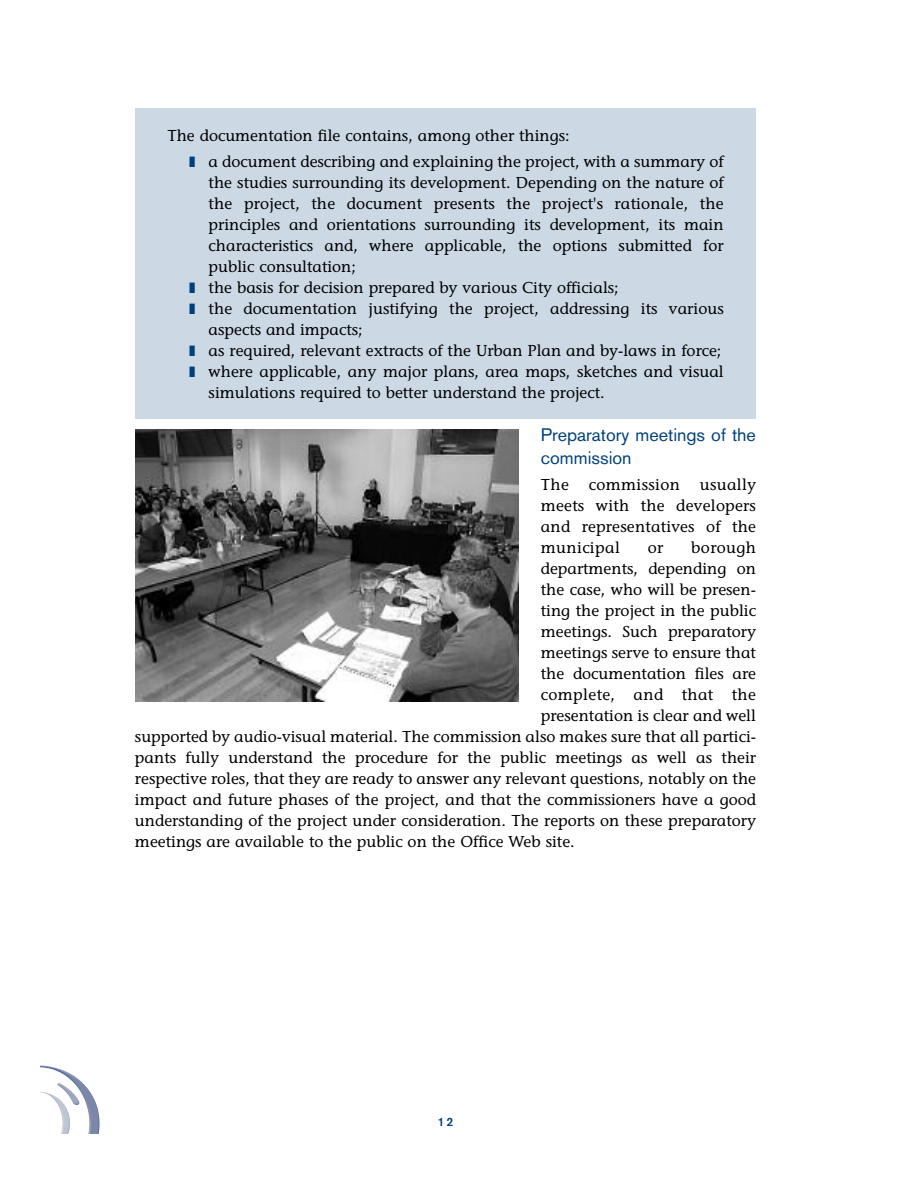
<style>
.page{position:relative;width:918px;height:1188px;background:#fff}
.page>*{position:absolute;margin:0;border:0;box-sizing:border-box;transform-origin:0 0}
.t1{font:18px/22.5px "Akzidenz Grotesk BE";color:#00407a}
.t2{font:15.75px/21px "Stone Informal";color:#000}
.t3{font:15.75px "Stone Informal";letter-spacing:.025em;color:#000}
.t4{font:500 12px "Akzidenz Grotesk BE";color:#00407a}
.s1{color:#00407a}
</style>
<div class="page">
<div style="left:135px;top:108px;width:621px;height:310px;background:#ccd9e4"></div>
<img style="left:41px;top:1065px;width:59px;height:69px">
<img style="left:135px;top:429px;width:383px;height:273px">
<p class="t2" style="left:189px;top:122px;width:536px;line-height:26.4px;text-indent:-22px">The documentation file contains, among other things:<br><span class="s1">❚</span> a document describing and explaining the project, with a summary of</p>
<p class="t2" style="left:209px;top:172px;width:517px">the studies surrounding its development. Depending on the nature of</p>
<p class="t2" style="left:209px;top:193px;width:517px">the project, the document presents the project's rationale, the</p>
<p class="t2" style="left:209px;top:214px;width:517px">principles and orientations surrounding its development, its main</p>
<p class="t2" style="left:209px;top:235px;width:517px">characteristics and, where applicable, the options submitted for</p>
<p class="t2" style="left:209px;top:256px;width:149px">public consultation;</p>
<p class="t2" style="left:189px;top:277px;width:431px"><span class="s1">❚</span> the basis for decision prepared by various City officials;</p>
<p class="t2" style="left:189px;top:298px;width:536px"><span class="s1">❚</span> the documentation justifying the project, addressing its various</p>
<p class="t2" style="left:209px;top:319px;width:156px">aspects and impacts;</p>
<p class="t2" style="left:189px;top:340px;width:534px"><span class="s1">❚</span> as required, relevant extracts of the Urban Plan and by-laws in force;</p>
<p class="t2" style="left:189px;top:361px;width:536px"><span class="s1">❚</span> where applicable, any major plans, area maps, sketches and visual</p>
<p class="t2" style="left:209px;top:382px;width:398px">simulations required to better understand the project.</p>
<p class="t1" style="left:541px;top:426px;width:217px">Preparatory meetings of the commission</p>
<p class="t2" style="left:541px;top:474px;width:217px;text-align:justify">The commission usually meets with the developers and representatives of the municipal</p>
<p class="t2" style="left:648px;top:537px;width:17px">or</p>
<p class="t3" style="left:691px;top:539px;width:66px">borough</p>
<p class="t2" style="left:541px;top:558px;width:217px">departments, depending on</p>
<p class="t2" style="left:541px;top:579px;width:217px">the case, who will be presen-</p>
<p class="t2" style="left:541px;top:600px;width:217px">ting the project in the public</p>
<p class="t2" style="left:541px;top:621px;width:217px">meetings. Such preparatory</p>
<p class="t2" style="left:541px;top:642px;width:217px">meetings serve to ensure that</p>
<p class="t2" style="left:541px;top:663px;width:217px">the documentation files are</p>
<p class="t3" style="left:541px;top:686px;width:217px">complete, and that the</p>
<p class="t2" style="left:541px;top:705px;width:217px">presentation is clear and well</p>
<p class="t2" style="left:135px;top:726px;width:623px">supported by audio-visual material. The commission also makes sure that all partici-</p>
<p class="t2" style="left:135px;top:747px;width:623px">pants fully understand the procedure for the public meetings as well as their</p>
<p class="t2" style="left:135px;top:768px;width:623px">respective roles, that they are ready to answer any relevant questions, notably on the</p>
<p class="t2" style="left:135px;top:789px;width:623px">impact and future phases of the project, and that the commissioners have a good</p>
<p class="t2" style="left:135px;top:810px;width:623px">understanding of the project under consideration. The reports on these preparatory</p>
<p class="t2" style="left:135px;top:831px;width:441px">meetings are available to the public on the Office Web site.</p>
<p class="t4" style="left:438px;top:1117px;width:17px">12</p>
</div>
